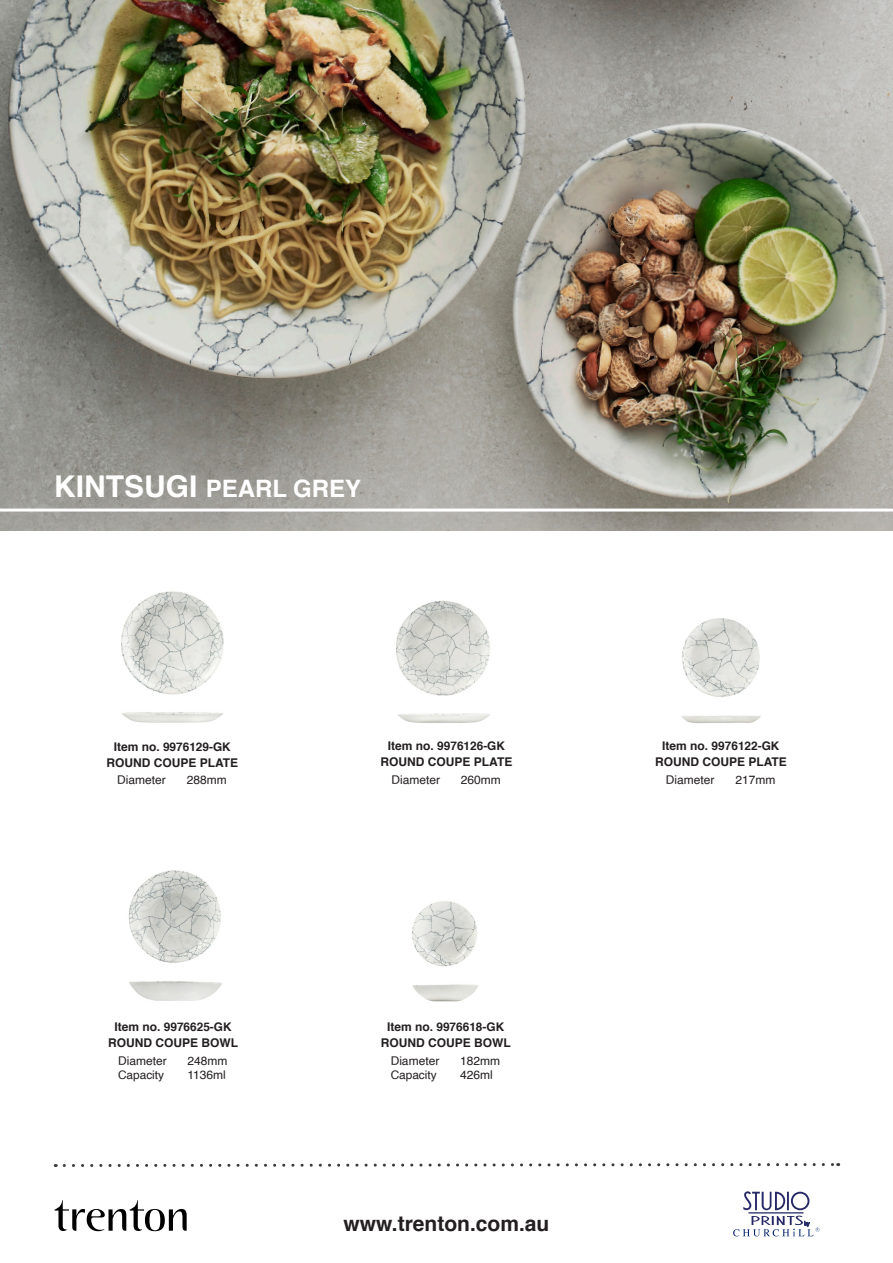
<style>
.page{position:relative;width:893px;height:1263px;background:#fff}
.page>*{position:absolute;margin:0;border:0;box-sizing:border-box;transform-origin:0 0}
.t1{font:700 24px "Helvetica";color:#fff}
.t2{font:700 21px "Helvetica";color:#231f20}
.t3{font:12px "Helvetica";color:#231f20}
.t4{font:700 12px "Helvetica";color:#231f20}
.t5{font:700 11.85px "Helvetica";color:#231f20}
.t6{font:11.85px "Helvetica";color:#231f20}
.s1{font-size:30px}
.s2{font-size:12px}
</style>
<div class="page">
<img style="left:412px;top:901px;width:66px;height:101px">
<img style="left:128px;top:870px;width:94px;height:131px">
<img style="left:121px;top:591px;width:103px;height:132px">
<img style="left:681px;top:618px;width:80px;height:105px">
<img style="left:396px;top:600px;width:94px;height:123px">
<img style="left:0;top:0;width:893px;height:530px">
<svg style="left:55px;top:1163px;width:784px;height:4px"></svg>
<svg style="left:55px;top:1200px;width:132px;height:31px"></svg>
<svg style="left:733px;top:1191px;width:86px;height:45px"></svg>
<svg style="left:0;top:508px;width:893px;height:3px"></svg>
<p class="t1" style="left:54px;top:469px;width:309px"><span class="s1">KINTSUGI</span> PEARL GREY</p>
<p class="t5" style="left:114px;top:737px;width:119px"><span class="s2">Item no.</span> 9976129-GK</p>
<p class="t4" style="left:106px;top:753px;width:133px">ROUND COUPE PLATE</p>
<p class="t5" style="left:388px;top:736px;width:119px"><span class="s2">Item no.</span> 9976126-GK</p>
<p class="t4" style="left:381px;top:752px;width:133px">ROUND COUPE PLATE</p>
<p class="t5" style="left:662px;top:736px;width:119px"><span class="s2">Item no.</span> 9976122-GK</p>
<p class="t4" style="left:655px;top:752px;width:133px">ROUND COUPE PLATE</p>
<p class="t3" style="left:117px;top:771px;width:50px">Diameter</p>
<p class="t3" style="left:187px;top:771px;width:42px">288mm</p>
<p class="t3" style="left:391px;top:770px;width:50px">Diameter</p>
<p class="t3" style="left:461px;top:770px;width:42px">260mm</p>
<p class="t3" style="left:666px;top:770px;width:50px">Diameter</p>
<p class="t3" style="left:735px;top:770px;width:42px">217mm</p>
<p class="t5" style="left:114px;top:1017px;width:119px"><span class="s2">Item no.</span> 9976625-GK</p>
<p class="t4" style="left:108px;top:1033px;width:131px">ROUND COUPE BOWL</p>
<p class="t5" style="left:387px;top:1017px;width:119px"><span class="s2">Item no.</span> 9976618-GK</p>
<p class="t4" style="left:381px;top:1033px;width:131px">ROUND COUPE BOWL</p>
<p class="t3" style="left:118px;top:1051px;width:50px">Diameter</p>
<p class="t6" style="left:118px;top:1065px;width:48px">Capacity</p>
<p class="t3" style="left:188px;top:1051px;width:42px">248mm</p>
<p class="t3" style="left:188px;top:1065px;width:40px">1136ml</p>
<p class="t3" style="left:391px;top:1051px;width:50px">Diameter</p>
<p class="t6" style="left:391px;top:1065px;width:48px">Capacity</p>
<p class="t3" style="left:460px;top:1051px;width:42px">182mm</p>
<p class="t3" style="left:460px;top:1065px;width:34px">426ml</p>
<p class="t2" style="left:344px;top:1206px;width:207px">www.trenton.com.au</p>
</div>
